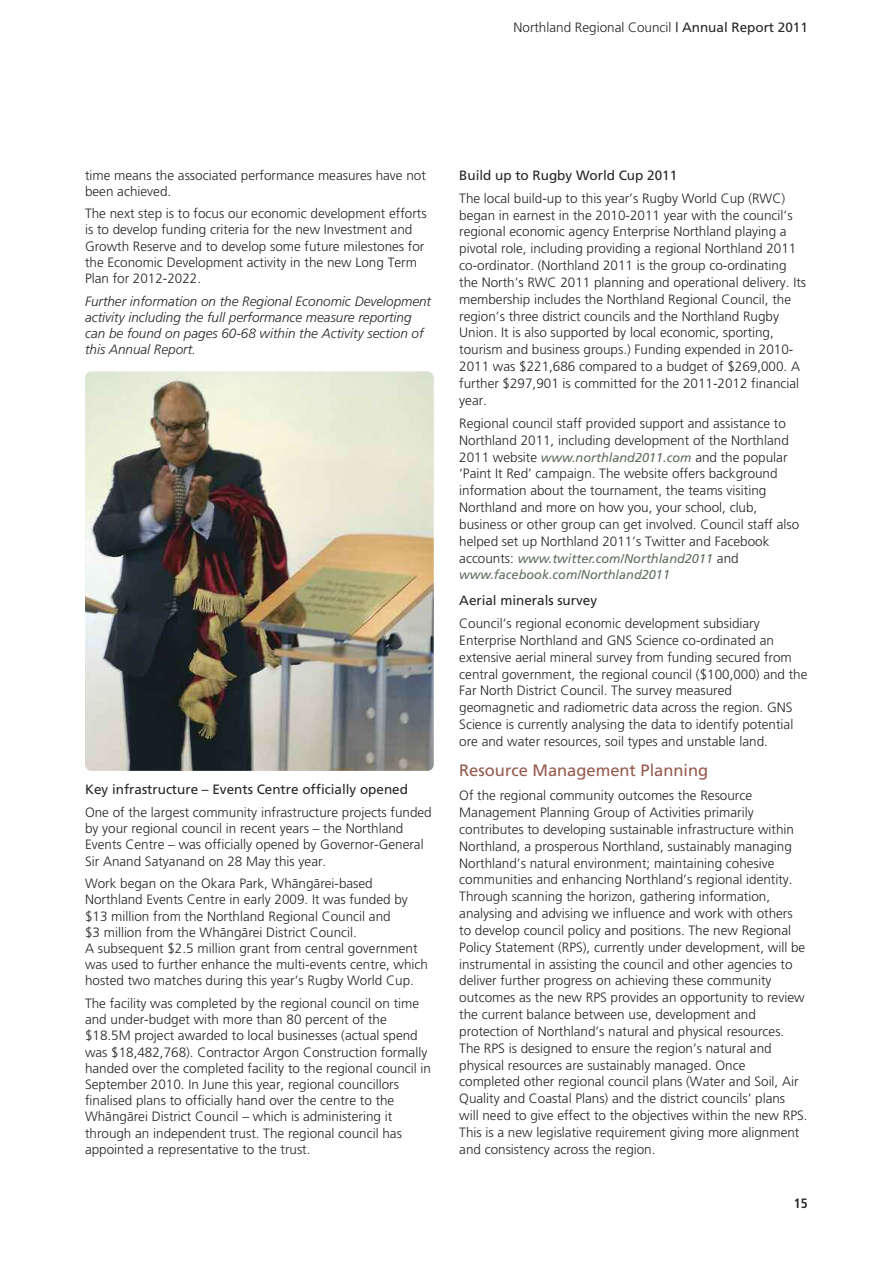
<style>
.page{position:relative;width:893px;height:1263px;background:#fff}
.page>*{position:absolute;margin:0;border:0;box-sizing:border-box;transform-origin:0 0}
.t1{font:16.5px "Frutiger Maori";color:#955b4f}
.t2{font:300 13.5px/16.8px "Frutiger Maori";color:#272627}
.t3{font:italic 300 13.5px/16.2px "Frutiger Maori";color:#272627}
.t4{font:13.5px "Frutiger Maori";color:#272627}
.t5{font:700 condensed 13.5px "Frutiger Maori";color:#272627}
.t6{font:italic 12.75px/16.8px "Frutiger";color:#606f5f}
.s1{font-weight:400}
.s2{font-family:"Frutiger";font-weight:400;font-style:italic;font-size:12.75px;color:#606f5f}
.s3{font-family:"Frutiger Maori";font-weight:300;font-style:normal;font-size:13.5px;color:#272627}
</style>
<div class="page">
<img style="left:85px;top:371px;width:349px;height:400px;border-radius:6px">
<p class="t2" style="left:513px;top:20px;width:296px">Northland Regional Council <span class="s1">| Annual Report 2011</span></p>
<p class="t2" style="left:85px;top:168px;width:342px;line-height:16.2px">time means the associated performance measures have not been achieved.</p>
<p class="t2" style="left:85px;top:207px;width:343px;line-height:16.2px">The next step is to focus our economic development efforts is to develop funding criteria for the new Investment and Growth Reserve and to develop some future milestones for the Economic Development activity in the new Long Term Plan for 2012-2022.</p>
<p class="t3" style="left:85px;top:294px;width:348px">Further information on the Regional Economic Development activity including the full performance measure reporting can be found on pages 60-68 within the Activity section of this Annual Report.</p>
<p class="t4" style="left:85px;top:784px;width:324px">Key infrastructure – Events Centre officially opened</p>
<p class="t2" style="left:85px;top:805px;width:348px;line-height:16.2px">One of the largest community infrastructure projects funded by your regional council in recent years – the Northland Events Centre – was officially opened by Governor-General Sir Anand Satyanand on 28 May this year.</p>
<p class="t2" style="left:85px;top:876px;width:345px;line-height:16.2px">Work began on the Okara Park, Whängärei-based Northland Events Centre in early 2009. It was funded by $13 million from the Northland Regional Council and<br>$3 million from the Whängärei District Council.<br>A subsequent $2.5 million grant from central government was used to further enhance the multi-events centre, which hosted two matches during this year’s Rugby World Cup.</p>
<p class="t2" style="left:85px;top:996px;width:348px;line-height:16.2px">The facility was completed by the regional council on time and under-budget with more than 80 percent of the $18.5M project awarded to local businesses (actual spend was $18,482,768). Contractor Argon Construction formally handed over the completed facility to the regional council in September 2010. In June this year, regional councillors finalised plans to officially hand over the centre to the Whängärei District Council – which is administering it through an independent trust. The regional council has appointed a representative to the trust.</p>
<p class="t4" style="left:459px;top:169px;width:219px">Build up to Rugby World Cup 2011</p>
<p class="t2" style="left:459px;top:191px;width:348px">The local build-up to this year’s Rugby World Cup (RWC) began in earnest in the 2010-2011 year with the council’s regional economic agency Enterprise Northland playing a pivotal role, including providing a regional Northland 2011 co-ordinator. (Northland 2011 is the group co-ordinating the North’s RWC 2011 planning and operational delivery. Its membership includes the Northland Regional Council, the region’s three district councils and the Northland Rugby Union. It is also supported by local economic, sporting, tourism and business groups.) Funding expended in 2010- 2011 was $221,686 compared to a budget of $269,000. A further $297,901 is committed for the 2011-2012 financial year.</p>
<p class="t2" style="left:459px;top:416px;width:342px">Regional council staff provided support and assistance to Northland 2011, including development of the Northland 2011 website <span class="s2">www.northland2011.com</span> and the popular ‘Paint It Red’ campaign. The website offers background information about the tournament, the teams visiting Northland and more on how you, your school, club, business or other group can get involved. Council staff also helped set up Northland 2011’s Twitter and Facebook</p>
<p class="t6" style="left:459px;top:551px;width:281px"><span class="s3">accounts:</span> www.twitter.com/Northland2011 <span class="s3">and </span>www.facebook.com/Northland2011</p>
<p class="t4" style="left:459px;top:595px;width:139px">Aerial minerals survey</p>
<p class="t2" style="left:459px;top:616px;width:350px">Council’s regional economic development subsidiary Enterprise Northland and GNS Science co-ordinated an extensive aerial mineral survey from funding secured from central government, the regional council ($100,000) and the Far North District Council. The survey measured geomagnetic and radiometric data across the region. GNS Science is currently analysing the data to identify potential ore and water resources, soil types and unstable land.</p>
<p class="t1" style="left:459px;top:763px;width:251px">Resource Management Planning</p>
<p class="t2" style="left:459px;top:788px;width:350px">Of the regional community outcomes the Resource Management Planning Group of Activities primarily contributes to developing sustainable infrastructure within Northland, a prosperous Northland, sustainably managing Northland’s natural environment; maintaining cohesive communities and enhancing Northland’s regional identity.<br>Through scanning the horizon, gathering information, analysing and advising we influence and work with others to develop council policy and positions. The new Regional Policy Statement (RPS), currently under development, will be instrumental in assisting the council and other agencies to deliver further progress on achieving these community outcomes as the new RPS provides an opportunity to review the current balance between use, development and protection of Northland’s natural and physical resources.<br>The RPS is designed to ensure the region’s natural and physical resources are sustainably managed. Once completed other regional council plans (Water and Soil, Air Quality and Coastal Plans) and the district councils’ plans will need to give effect to the objectives within the new RPS.<br>This is a new legislative requirement giving more alignment and consistency across the region.</p>
<p class="t5" style="left:794px;top:1198px;width:16px">15</p>
</div>
